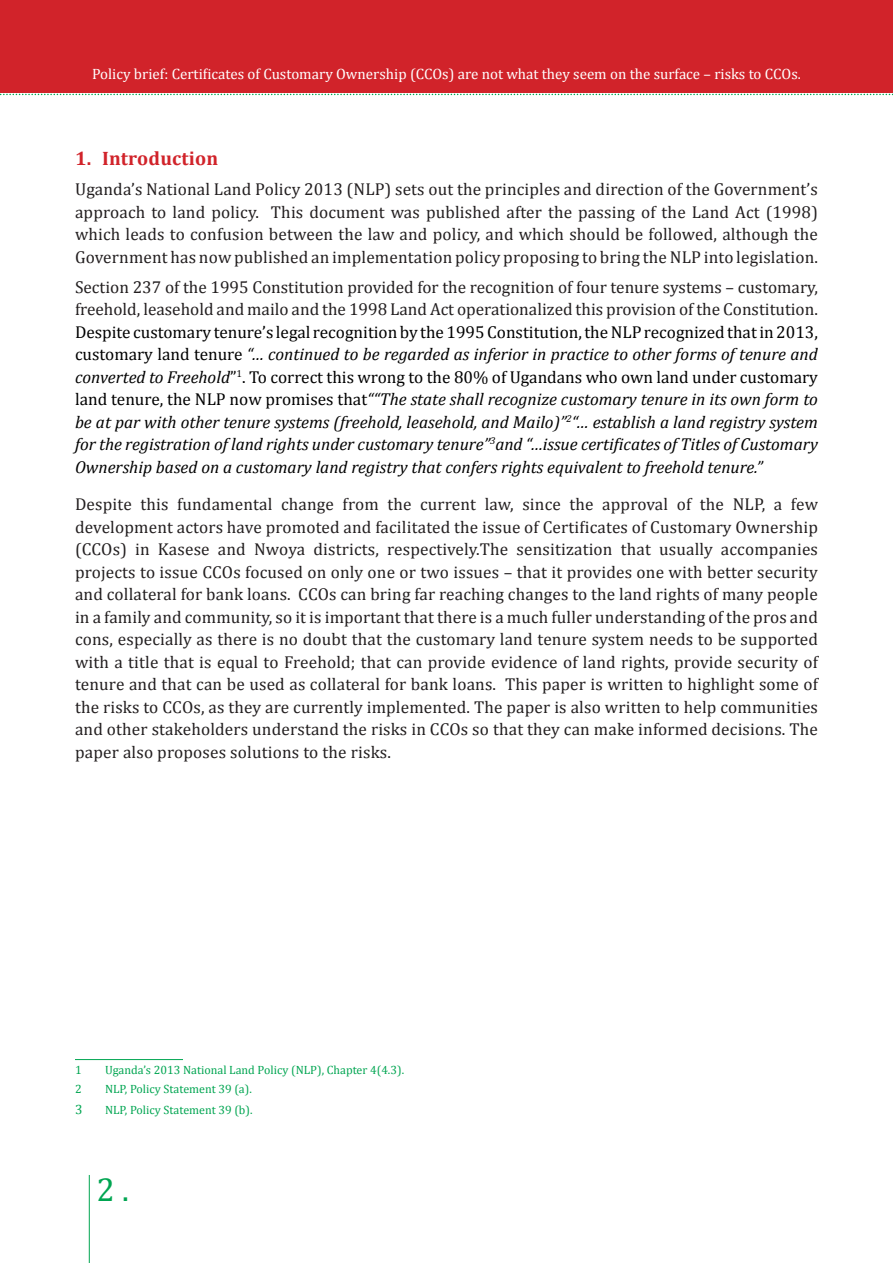
<style>
.page{position:relative;width:893px;height:1263px;background:#fff}
.page>*{position:absolute;margin:0;border:0;box-sizing:border-box;transform-origin:0 0}
.t1{font:33.15px "Cambria";color:#00a551}
.heading{font:700 19.5px "Cambria";letter-spacing:.01em;color:#d1232a}
.heading-2{font:17.25px/22.5px "Cambria";letter-spacing:.01em;color:#231f20;text-align:justify}
.t2{font:italic 17.25px/22.5px "Cambria";color:#000;text-align:justify}
.t3{font:15px "Cambria";color:#fff}
.footnotes{font:13.5px "Cambria";color:#00a551}
.footnotes-2{font:12px "Cambria";color:#00a551}
.s1{font-style:normal;color:#231f20}
.s2{font-style:normal}
</style>
<div class="page">
<div style="left:0;top:0;width:893px;height:93px;background:#d1232a"></div>
<svg style="left:0;top:94px;width:893px;height:1px"></svg>
<hr style="left:89px;top:1175px;width:1px;height:88px;background:#00a551">
<hr style="left:75px;top:1059px;width:108px;height:1px;background:#00a551">
<p class="t3" style="left:92px;top:65px;width:710px">Policy brief: Certificates of Customary Ownership (CCOs) are not what they seem on the surface – risks to CCOs.</p>
<p class="heading" style="left:75px;top:145px;width:145px">1. Introduction</p>
<p class="heading-2" style="left:75px;top:178px;width:744px">Uganda’s National Land Policy 2013 (NLP) sets out the principles and direction of the Government’s approach to land policy. This document was published after the passing of the Land Act (1998) which leads to confusion between the law and policy, and which should be followed, although the Government has now published an implementation policy proposing to bring the NLP into legislation.</p>
<p class="t2" style="left:75px;top:275px;width:744px"><span class="s1">Section 237 of the 1995 Constitution provided for the recognition of four tenure systems – customary, freehold, leasehold and mailo and the 1998 Land Act operationalized this provision of the Constitution.<br></span><span class="s2">Despite customary tenure’s legal recognition by the 1995 Constitution, the NLP recognized that in 2013, customary land tenure</span> “… continued to be regarded as inferior in practice to other forms of tenure and converted to Freehold<span class="s2">”</span><sup>1</sup><span class="s2">. To correct this wrong to the 80% of Ugandans who own land under customary land tenure, the NLP now promises that</span>““The state shall recognize customary tenure in its own form to be at par with other tenure systems (freehold, leasehold, and Mailo)”<sup>2</sup>“… establish a land registry system for the registration of land rights under customary tenure”<sup>3</sup>and “…issue certificates of Titles of Customary Ownership based on a customary land registry that confers rights equivalent to freehold tenure.”</p>
<p class="heading-2" style="left:75px;top:493px;width:745px">Despite this fundamental change from the current law, since the approval of the NLP, a few development actors have promoted and facilitated the issue of Certificates of Customary Ownership (CCOs) in Kasese and Nwoya districts, respectively.The sensitization that usually accompanies projects to issue CCOs focused on only one or two issues – that it provides one with better security and collateral for bank loans. CCOs can bring far reaching changes to the land rights of many people in a family and community, so it is important that there is a much fuller understanding of the pros and cons, especially as there is no doubt that the customary land tenure system needs to be supported with a title that is equal to Freehold; that can provide evidence of land rights, provide security of tenure and that can be used as collateral for bank loans. This paper is written to highlight some of the risks to CCOs, as they are currently implemented. The paper is also written to help communities and other stakeholders understand the risks in CCOs so that they can make informed decisions. The paper also proposes solutions to the risks.</p>
<p class="footnotes-2" style="left:75px;top:1063px;width:8px">1</p>
<p class="footnotes-2" style="left:105px;top:1063px;width:301px">Uganda’s 2013 National Land Policy (NLP), Chapter 4(4.3).</p>
<p class="footnotes-2" style="left:75px;top:1082px;width:8px">2</p>
<p class="footnotes-2" style="left:105px;top:1082px;width:148px">NLP, Policy Statement 39 (a).</p>
<p class="footnotes" style="left:75px;top:1101px;width:9px">3</p>
<p class="footnotes-2" style="left:105px;top:1102px;width:149px">NLP, Policy Statement 39 (b).</p>
<p class="t1" style="left:97px;top:1170px;width:34px">2 .</p>
</div>
